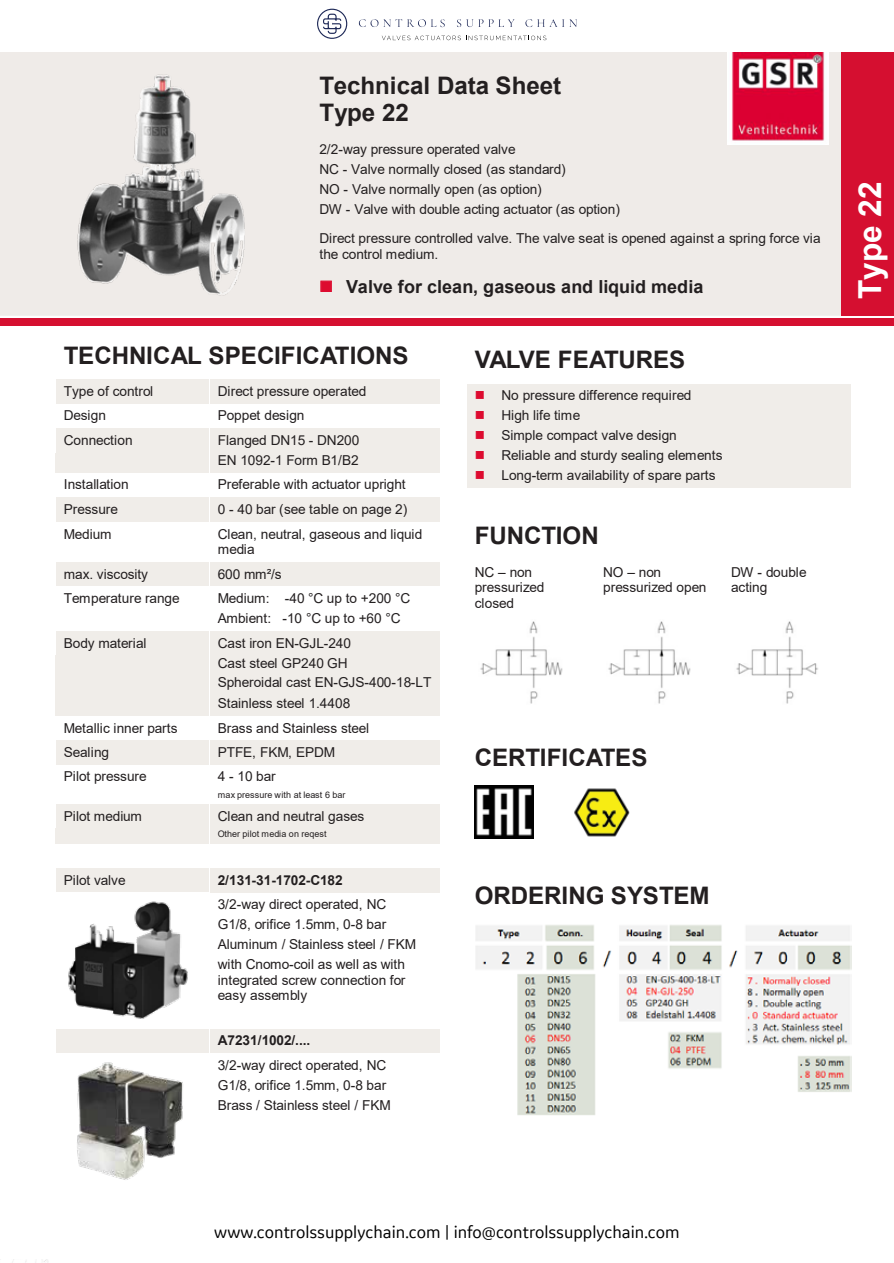
<style>
.page{position:relative;width:894px;height:1263px;background:#fff}
.page>*{position:absolute;margin:0;border:0;box-sizing:border-box;transform-origin:0 0}
.t1{font:700 31.65px "Arial";color:#fff}
.t2{font:700 24.15px/27.3px "Arial";letter-spacing:-.005em;color:#231f20}
.t3{font:18px "GE Sans";color:#010101}
.t4{font:700 18px "Arial";letter-spacing:.005em;color:#231f20}
.t5{font:13.65px/20px "Arial";letter-spacing:-.005em;color:#231f20}
.t6{font:700 13.65px "Arial";letter-spacing:-.005em;color:#231f20}
.t7{font:9px "Arial";letter-spacing:.005em;color:#231f20}
.s1{color:#dd0b2f}
.s2{font-style:inherit}
</style>
<div class="page">
<img style="left:0;top:8px;width:893px;height:1255px">
<div style="left:0;top:1197px;width:893px;height:61px;background:#fff"></div>
<svg style="left:524px;top:19px;width:52px;height:8px"></svg>
<svg style="left:456px;top:19px;width:58px;height:8px"></svg>
<svg style="left:381px;top:36px;width:165px;height:4px"></svg>
<svg style="left:317px;top:9px;width:30px;height:30px"></svg>
<svg style="left:358px;top:19px;width:87px;height:8px"></svg>
<h2 class="t2" style="left:319px;top:72px;width:243px">Technical Data Sheet<br>Type 22</h2>
<p class="t5" style="left:319px;top:139px;width:302px">2/2-way pressure operated valve<br>NC - Valve normally closed (as standard)<br>NO - Valve normally open (as option)<br>DW - Valve with double acting actuator (as option)</p>
<p class="t5" style="left:319px;top:231px;width:502px;line-height:15.5px">Direct pressure controlled valve. The valve seat is opened against a spring force via the control medium.</p>
<h3 class="t4" style="left:319px;top:274px;width:385px"><span class="s1">■</span> Valve for clean, gaseous and liquid media</h3>
<h2 class="t2" style="left:64px;top:342px;width:346px">TECHNICAL SPECIFICATIONS</h2>
<p class="t5" style="left:64px;top:381px;width:91px">Type of control</p>
<p class="t5" style="left:218px;top:381px;width:150px">Direct pressure operated</p>
<p class="t5" style="left:64px;top:405px;width:44px">Design</p>
<p class="t5" style="left:218px;top:405px;width:88px">Poppet design</p>
<p class="t5" style="left:64px;top:430px;width:70px">Connection</p>
<p class="t5" style="left:218px;top:430px;width:143px">Flanged DN15 - DN200<br>EN 1092-1 Form B1/B2</p>
<p class="t5" style="left:64px;top:475px;width:66px">Installation</p>
<p class="t5" style="left:218px;top:475px;width:189px">Preferable with actuator upright</p>
<p class="t5" style="left:64px;top:499px;width:56px">Pressure</p>
<p class="t5" style="left:218px;top:499px;width:191px">0 - 40 bar (see table on page 2)</p>
<p class="t5" style="left:64px;top:524px;width:49px">Medium</p>
<p class="t5" style="left:218px;top:526px;width:206px;line-height:15.1px">Clean, neutral, gaseous and liquid media</p>
<p class="t5" style="left:64px;top:564px;width:86px">max. viscosity</p>
<p class="t5" style="left:218px;top:564px;width:66px">600 mm²/s</p>
<p class="t5" style="left:64px;top:588px;width:117px">Temperature range</p>
<p class="t5" style="left:218px;top:588px;width:194px">Medium: -40 °C up to +200 °C<br>Ambient: -10 °C up to +60 °C</p>
<p class="t5" style="left:64px;top:633px;width:84px">Body material</p>
<p class="t5" style="left:218px;top:633px;width:215px">Cast iron EN-GJL-240<br>Cast steel GP240 GH<br>Spheroidal cast EN-GJS-400-18-LT<br>Stainless steel 1.4408</p>
<p class="t5" style="left:64px;top:718px;width:115px">Metallic inner parts</p>
<p class="t5" style="left:218px;top:718px;width:153px">Brass and Stainless steel</p>
<p class="t5" style="left:64px;top:742px;width:47px">Sealing</p>
<p class="t5" style="left:218px;top:742px;width:119px">PTFE, FKM, EPDM</p>
<p class="t5" style="left:64px;top:767px;width:84px">Pilot pressure</p>
<p class="t5" style="left:218px;top:767px;width:59px">4 - 10 bar</p>
<p class="t7" style="left:218px;top:788px;width:129px">max pressure with at least 6 bar</p>
<p class="t5" style="left:64px;top:806px;width:79px">Pilot medium</p>
<p class="t5" style="left:218px;top:806px;width:148px">Clean and neutral gases</p>
<p class="t7" style="left:218px;top:828px;width:110px">Other pilot media on reqest</p>
<p class="t5" style="left:64px;top:870px;width:63px">Pilot valve</p>
<p class="t6" style="left:218px;top:870px;width:127px">2/131-31-1702-C182</p>
<p class="t5" style="left:218px;top:894px;width:200px">3/2-way direct operated, NC<br>G1/8, orifice 1.5mm, 0-8 bar<br>Aluminum / Stainless steel / FKM with Cnomo-coil as well as with</p>
<p class="t5" style="left:218px;top:972px;width:189px;line-height:15.1px">integrated screw connection for easy assembly</p>
<p class="t6" style="left:218px;top:1031px;width:94px">A7231/1002/....</p>
<p class="t5" style="left:218px;top:1055px;width:174px">3/2-way direct operated, NC<br>G1/8, orifice 1.5mm, 0-8 bar<br>Brass / Stainless steel / FKM</p>
<h2 class="t2" style="left:474px;top:346px;width:212px">VALVE FEATURES</h2>
<p class="t5" style="left:474px;top:386px;width:218px"><span class="s1">■</span> No pressure difference required</p>
<p class="t5" style="left:474px;top:405px;width:107px"><span class="s1">■</span> High life time</p>
<p class="t5" style="left:474px;top:426px;width:203px"><span class="s1">■</span> Simple compact valve design</p>
<p class="t5" style="left:474px;top:445px;width:249px"><span class="s1">■</span> Reliable and sturdy sealing elements</p>
<p class="t5" style="left:474px;top:466px;width:242px"><span class="s1">■</span> Long-term availability of spare parts</p>
<h2 class="t2" style="left:474px;top:522px;width:125px">FUNCTION</h2>
<p class="t5" style="left:474px;top:564px;width:71px;line-height:15.5px">NC <span class="s2">–</span> non pressurized closed</p>
<p class="t5" style="left:603px;top:564px;width:105px;line-height:15.5px">NO <span class="s2">–</span> non pressurized open</p>
<p class="t5" style="left:730px;top:564px;width:77px;line-height:15.5px">DW - double acting</p>
<h2 class="t2" style="left:474px;top:744px;width:174px">CERTIFICATES</h2>
<h2 class="t2" style="left:474px;top:882px;width:236px">ORDERING SYSTEM</h2>
<h1 class="t1" style="left:847px;top:299px;width:119px;rotate:-90deg">Type 22</h1>
<p class="t5" style="left:448px;top:1216px;width:21px">1/4</p>
<h3 class="t3" style="left:214px;top:1221px;width:466px">www.controlssupplychain.com | info@controlssupplychain.com</h3>
</div>
